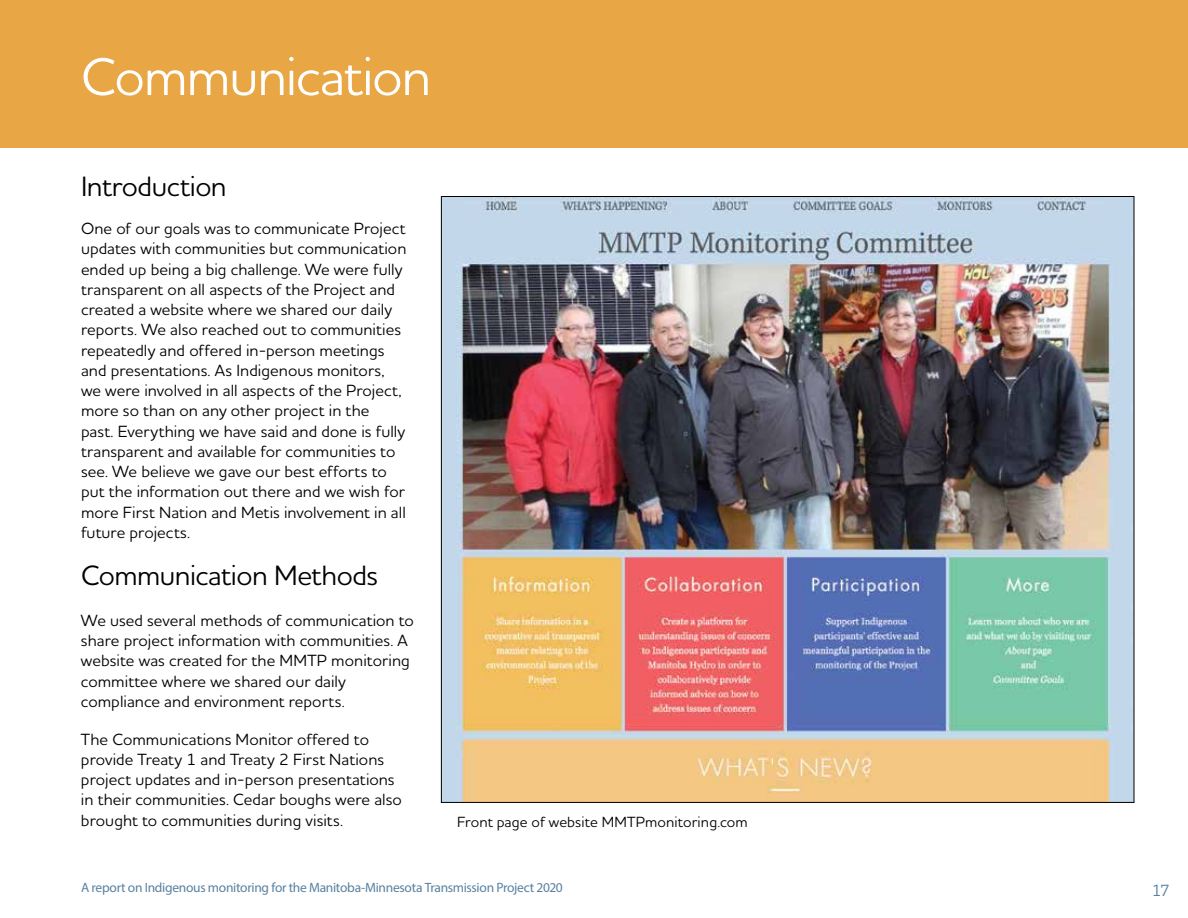
<style>
.page{position:relative;width:1188px;height:918px;background:#fff}
.page>*{position:absolute;margin:0;border:0;box-sizing:border-box;transform-origin:0 0}
.t1{font:54px "MH Houschka Std";letter-spacing:-.025em;color:#fff}
.t2{font:28.5px "MH Houschka Std";letter-spacing:-.02em;color:#000}
.t3{font:16.5px/20.2px "MH Houschka Std";color:#000}
.t4{font:16.5px "MH Houschka Std";color:#5981a1}
.t5{font:15px "MH Houschka Std";letter-spacing:.005em;color:#000}
.t6{font:13.5px "Myriad Pro";letter-spacing:-.02em;color:#5981a1}
</style>
<div class="page">
<div style="left:0;top:0;width:1188px;height:148px;background:#e8a644"></div>
<img style="left:443px;top:198px;width:689px;height:603px">
<h1 class="t1" style="left:81px;top:42px;width:352px">Communication</h1>
<h2 class="t2" style="left:81px;top:168px;width:147px">Introduction</h2>
<p class="t3" style="left:81px;top:218px;width:327px">One of our goals was to communicate Project updates with communities but communication ended up being a big challenge. We were fully transparent on all aspects of the Project and created a website where we shared our daily reports. We also reached out to communities repeatedly and offered in-person meetings and presentations. As Indigenous monitors, we were involved in all aspects of the Project, more so than on any other project in the<br>past. Everything we have said and done is fully transparent and available for communities to see. We believe we gave our best efforts to put the information out there and we wish for more First Nation and Metis involvement in all future projects.</p>
<h2 class="t2" style="left:81px;top:557px;width:299px">Communication Methods</h2>
<p class="t3" style="left:81px;top:610px;width:335px">We used several methods of communication to share project information with communities. A website was created for the MMTP monitoring committee where we shared our daily compliance and environment reports.</p>
<p class="t3" style="left:81px;top:729px;width:322px">The Communications Monitor offered to provide Treaty 1 and Treaty 2 First Nations project updates and in-person presentations in their communities. Cedar boughs were also brought to communities during visits.</p>
<p class="t5" style="left:457px;top:813px;width:292px">Front page of website MMTPmonitoring.com</p>
<p class="t6" style="left:81px;top:880px;width:483px">A report on Indigenous monitoring for the Manitoba-Minnesota Transmission Project 2020</p>
<p class="t4" style="left:1152px;top:880px;width:20px">17</p>
</div>
